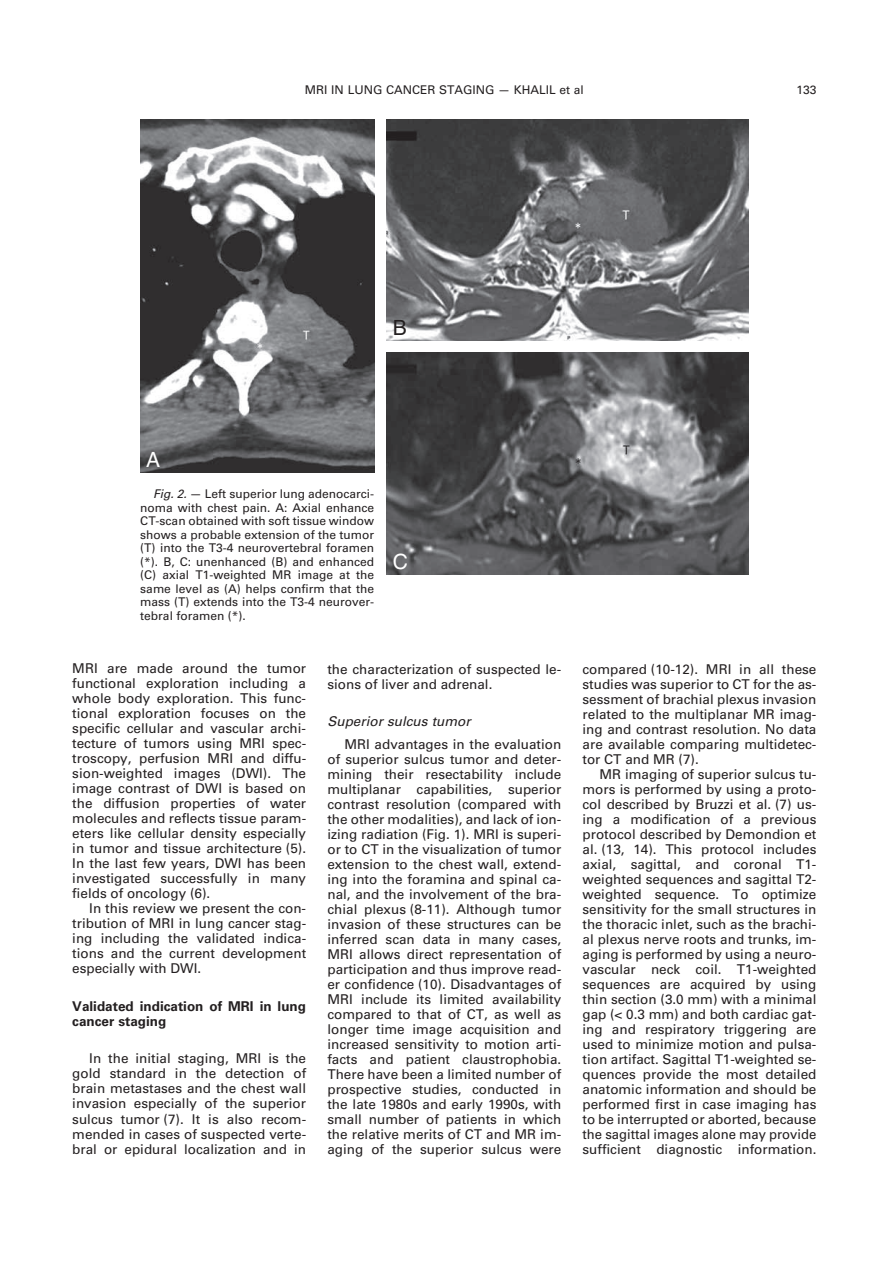
<style>
.page{position:relative;width:893px;height:1263px;background:#fff}
.page>*{position:absolute;margin:0;border:0;box-sizing:border-box;transform-origin:0 0}
.t1{font:21px "Helvetica LT Std";color:#fff}
.t2{font:21px "Helvetica LT Std";color:#231f20}
.t3{font:13.5px/15px "Univers";color:#231f20;text-align:justify}
.t4{font:700 13.5px/15px "Univers";color:#231f20}
.t5{font:italic 13.5px "Univers";color:#231f20}
.t6{font:12px/13.5px "Univers";color:#231f20;text-align:justify}
.t7{font:12px "Univers";color:#231f20}
.s1{font-style:inherit}
.s2{font-style:italic}
</style>
<div class="page">
<img style="left:140px;top:119px;width:234px;height:353px">
<img style="left:387px;top:119px;width:361px;height:221px">
<img style="left:387px;top:353px;width:361px;height:221px">
<p class="t7" style="left:305px;top:83px;width:280px">MRI IN LUNG CANCER STAGING — KHALIL <span class="s1">et al</span></p>
<p class="t6" style="left:796px;top:83px;width:22px">133</p>
<h1 class="t2" style="left:393px;top:315px;width:16px">B</h1>
<h1 class="t1" style="left:146px;top:447px;width:16px">A</h1>
<p class="t6" style="left:140px;top:487px;width:235px;text-indent:13px"><span class="s2">Fig. 2.</span> — Left superior lung adenocarci&shy;noma with chest pain. A: Axial enhance CT-scan obtained with soft tissue window shows a probable extension of the tumor (T) into the T3-4 neurovertebral foramen (*). B, C: unenhanced (B) and enhanced (C) axial T1-weighted MR image at the same level as (A) helps confirm that the mass (T) extends into the T3-4 neurover&shy;tebral foramen (*).</p>
<h1 class="t1" style="left:393px;top:549px;width:17px">C</h1>
<p class="t3" style="left:72px;top:661px;width:235px">MRI are made around the tumor functional exploration including a whole body exploration. This func&shy;tional exploration focuses on the specific cellular and vascular archi&shy;tecture of tumors using MRI spec&shy;troscopy, perfusion MRI and diffu&shy;sion-weighted images (DWI). The image contrast of DWI is based on the diffusion properties of water molecules and reflects tissue param&shy;eters like cellular density especially in tumor and tissue architecture (5).<br>In the last few years, DWI has been investigated successfully in many fields of oncology (6).</p>
<p class="t3" style="left:72px;top:901px;width:235px;text-indent:17px">In this review we present the con&shy;tribution of MRI in lung cancer stag&shy;ing including the validated indica&shy;tions and the current development especially with DWI.</p>
<p class="t4" style="left:72px;top:999px;width:235px">Validated indication of MRI in lung cancer staging</p>
<p class="t3" style="left:72px;top:1051px;width:235px;text-indent:17px">In the initial staging, MRI is the gold standard in the detection of brain metastases and the chest wall invasion especially of the superior sulcus tumor (7). It is also recom&shy;mended in cases of suspected verte&shy;bral or epidural localization and in</p>
<p class="t3" style="left:327px;top:661px;width:235px">the characterization of suspected le&shy;sions of liver and adrenal.</p>
<p class="t5" style="left:327px;top:713px;width:145px">Superior sulcus tumor</p>
<p class="t3" style="left:327px;top:736px;width:235px;text-indent:17px">MRI advantages in the evaluation of superior sulcus tumor and deter&shy;mining their resectability include multiplanar capabilities, superior contrast resolution (compared with the other modalities), and lack of ion&shy;izing radiation (Fig. 1). MRI is superi&shy;or to CT in the visualization of tumor extension to the chest wall, extend&shy;ing into the foramina and spinal ca&shy;nal, and the involvement of the bra&shy;chial plexus (8-11). Although tumor invasion of these structures can be inferred scan data in many cases, MRI allows direct representation of participation and thus improve read&shy;er confidence (10). Disadvantages of MRI include its limited availability compared to that of CT, as well as longer time image acquisition and increased sensitivity to motion arti&shy;facts and patient claustrophobia.<br>There have been a limited number of prospective studies, conducted in the late 1980s and early 1990s, with small number of patients in which the relative merits of CT and MR im&shy;aging of the superior sulcus were</p>
<p class="t3" style="left:583px;top:661px;width:235px">compared (10-12). MRI in all these studies was superior to CT for the as&shy;sessment of brachial plexus invasion related to the multiplanar MR imag&shy;ing and contrast resolution. No data are available comparing multidetec&shy;tor CT and MR (7).</p>
<p class="t3" style="left:583px;top:766px;width:235px;text-indent:17px">MR imaging of superior sulcus tu&shy;mors is performed by using a proto&shy;col described by Bruzzi et al. (7) us&shy;ing a modification of a previous protocol described by Demondion et al. (13, 14). This protocol includes axial, sagittal, and coronal T1- weighted sequences and sagittal T2- weighted sequence. To optimize sensitivity for the small structures in the thoracic inlet, such as the brachi&shy;al plexus nerve roots and trunks, im&shy;aging is performed by using a neuro&shy;vascular neck coil. T1-weighted sequences are acquired by using thin section (3.0 mm) with a minimal gap (&lt; 0.3 mm) and both cardiac gat&shy;ing and respiratory triggering are used to minimize motion and pulsa&shy;tion artifact. Sagittal T1-weighted se&shy;quences provide the most detailed anatomic information and should be performed first in case imaging has to be interrupted or aborted, because the sagittal images alone may provide sufficient diagnostic information.</p>
</div>
